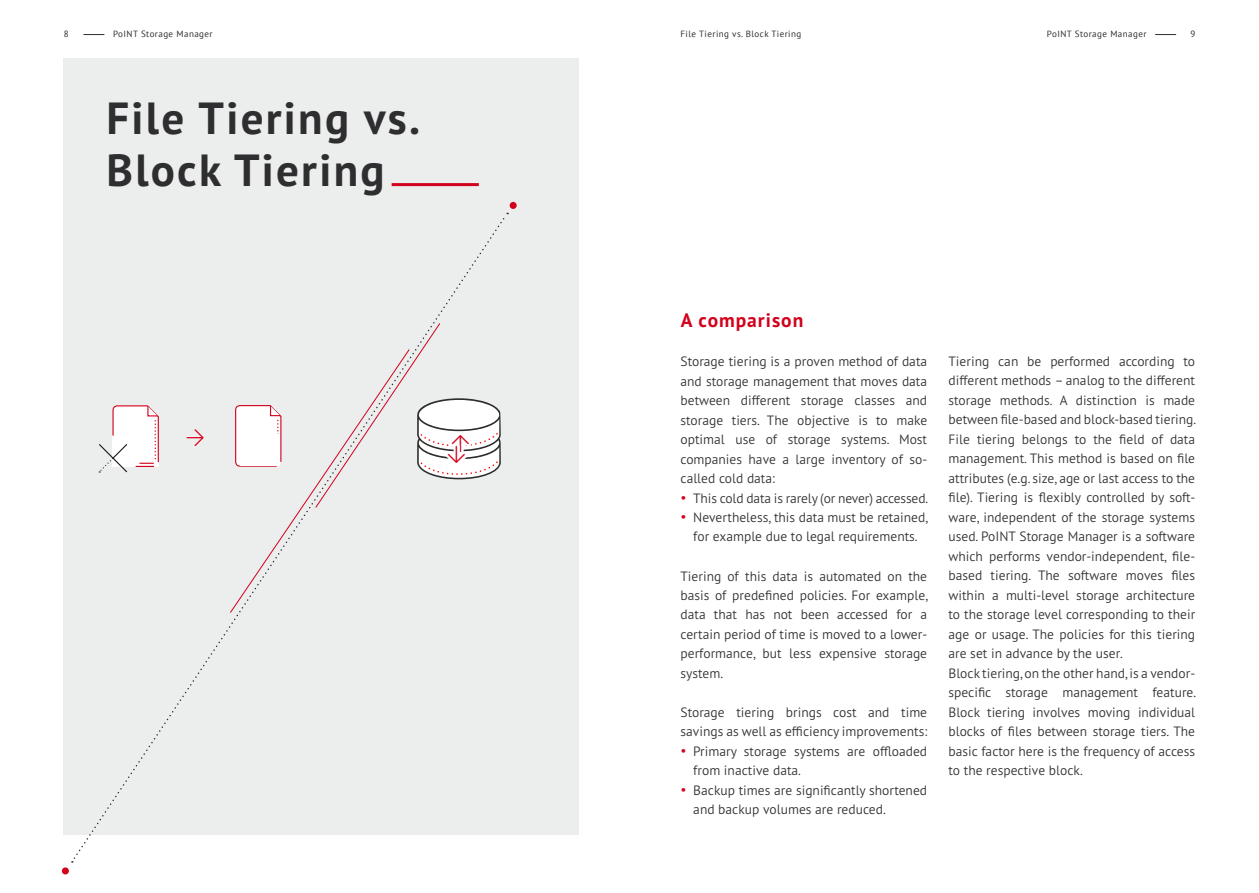
<style>
.page{position:relative;width:1259px;height:893px;background:#fff}
.page>*{position:absolute;margin:0;border:0;box-sizing:border-box;transform-origin:0 0}
.t1{font:700 45px/52.5px "PT Sans Pro";letter-spacing:.05em;color:#2e2d30}
.t2{font:700 19.5px "PT Sans Pro";letter-spacing:.05em;color:#d2021c}
.t3{font:300 13.5px/19.5px "PT Sans Pro";color:#2e2d30}
.t4{font:9px "PT Sans";letter-spacing:.05em;color:#2e2d30}
.s1{color:#d2021c}
</style>
<div class="page">
<svg style="left:1155px;top:34px;width:21px;height:1px"></svg>
<svg style="left:83px;top:34px;width:21px;height:1px"></svg>
<div style="left:64px;top:58px;width:515px;height:777px;background:#eceded"></div>
<hr style="left:392px;top:183px;width:87px;height:3px;background:#d2021c">
<svg style="left:73px;top:213px;width:435px;height:646px"></svg>
<div style="left:509px;top:202px;width:8px;height:7px;background:#d2021c;border-radius:50%"></div>
<div style="left:62px;top:867px;width:7px;height:7px;background:#d2021c;border-radius:50%"></div>
<svg style="left:187px;top:429px;width:17px;height:17px"></svg>
<svg style="left:315px;top:322px;width:186px;height:186px"></svg>
<p class="t4" style="left:64px;top:28px;width:6px">8</p>
<p class="t4" style="left:113px;top:28px;width:101px">PoINT Storage Manager</p>
<p class="t4" style="left:1047px;top:28px;width:101px">PoINT Storage Manager</p>
<p class="t4" style="left:1190px;top:28px;width:6px">9</p>
<p class="t4" style="left:680px;top:28px;width:122px">File Tiering vs. Block Tiering</p>
<h1 class="t1" style="left:106px;top:91px;width:315px">File Tiering vs.<br>Block Tiering</h1>
<h2 class="t2" style="left:681px;top:307px;width:124px">A comparison</h2>
<p class="t3" style="left:680px;top:351px;width:248px;text-align:justify">Storage tiering is a proven method of data and storage management that moves data between different storage classes and storage tiers. The objective is to make optimal use of storage systems. Most companies have a large inventory of so&shy;called cold data:</p>
<p class="t3" style="left:680px;top:488px;width:249px"><span class="s1">•</span> This cold data is rarely (or never) accessed.</p>
<p class="t3" style="left:680px;top:507px;width:249px;text-align:center"><span class="s1">•</span> Nevertheless, this data must be retained, for example due to legal requirements.</p>
<p class="t3" style="left:680px;top:566px;width:249px;text-align:justify">Tiering of this data is automated on the basis of predefined policies. For example, data that has not been accessed for a certain period of time is moved to a lower&shy;performance, but less expensive storage system.</p>
<p class="t3" style="left:680px;top:702px;width:248px">Storage tiering brings cost and time savings as well as efficiency improvements:</p>
<p class="t3" style="left:693px;top:741px;width:235px;text-indent:-13px"><span class="s1">•</span> Primary storage systems are offloaded from inactive data.</p>
<p class="t3" style="left:693px;top:780px;width:235px;text-indent:-13px"><span class="s1">•</span> Backup times are significantly shortened and backup volumes are reduced.</p>
<p class="t3" style="left:948px;top:351px;width:249px">Tiering can be performed according to different methods – analog to the different storage methods. A distinction is made between file-based and block-based tiering.<br>File tiering belongs to the field of data management. This method is based on file attributes (e.g. size, age or last access to the file). Tiering is flexibly controlled by soft&shy;ware, independent of the storage systems used. PoINT Storage Manager is a software which performs vendor-independent, file&shy;based tiering. The software moves files within a multi-level storage architecture to the storage level corresponding to their age or usage. The policies for this tiering are set in advance by the user.<br>Block tiering, on the other hand, is a vendor&shy;specific storage management feature.<br>Block tiering involves moving individual blocks of files between storage tiers. The basic factor here is the frequency of access to the respective block.</p>
</div>
